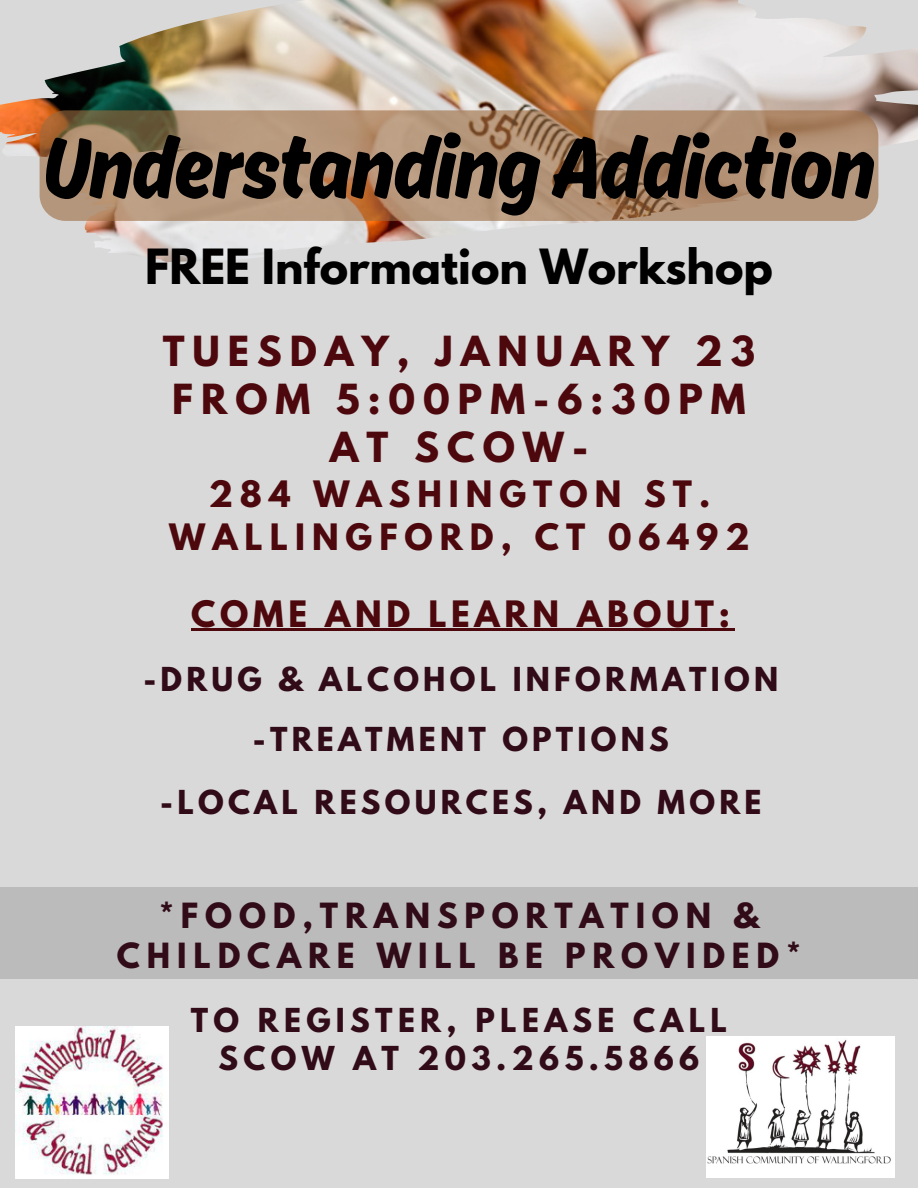
<style>
.page{position:relative;width:918px;height:1188px;background:#d9d9d9}
.page>*{position:absolute;margin:0;border:0;box-sizing:border-box;transform-origin:0 0}
.t1{font:91.95px "Ahkio";letter-spacing:-.01em;color:#000}
.t2{font:700 43.05px "League Spartan";color:#000}
.t3{font:700 36.75px "League Spartan";letter-spacing:.215em;color:#4d080d}
.t4{font:700 32.25px "League Spartan";letter-spacing:.215em;color:#4d080d}
.t5{font:700 32.25px "League Spartan";letter-spacing:.145em;color:#4d080d}
.t6{font:700 30.75px "League Spartan";letter-spacing:.22em;color:#310b17}
.t7{font:700 29.25px "League Spartan";letter-spacing:.145em;color:#310b17}
.t8{font:700 29.25px "League Spartan";letter-spacing:.18em;color:#310b17}
</style>
<div class="page">
<img style="left:0;top:0;width:918px;height:262px">
<hr style="left:191px;top:629px;width:544px;height:2px;background:#4d080d">
<div style="left:0;top:888px;width:918px;height:91px;background:#bbb"></div>
<img style="left:707px;top:1036px;width:188px;height:142px">
<img style="left:15px;top:1026px;width:153px;height:152px">
<div style="left:40px;top:110px;width:838px;height:111px;background:#9d6c40;border-radius:26px;opacity:.61"></div>
<p class="t1" style="left:43px;top:112px;width:834px">UnderstandingAddiction</p>
<p class="t2" style="left:145px;top:245px;width:629px">FREE Information Workshop</p>
<p class="t3" style="left:163px;top:333px;width:594px">TUESDAY, JANUARY 23</p>
<p class="t3" style="left:172px;top:381px;width:575px">FROM 5:00PM-6:30PM</p>
<p class="t3" style="left:330px;top:429px;width:260px">AT SCOW-</p>
<p class="t4" style="left:209px;top:478px;width:503px">284 WASHINGTON ST.</p>
<p class="t4" style="left:169px;top:521px;width:582px">WALLINGFORD, CT 06492</p>
<p class="t5" style="left:191px;top:598px;width:540px">COME AND LEARN ABOUT:</p>
<p class="t7" style="left:143px;top:664px;width:636px">-DRUG &amp; ALCOHOL INFORMATION</p>
<p class="t7" style="left:253px;top:725px;width:417px">-TREATMENT OPTIONS</p>
<p class="t7" style="left:160px;top:788px;width:603px">-LOCAL RESOURCES, AND MORE</p>
<p class="t6" style="left:159px;top:900px;width:601px">*FOOD,TRANSPORTATION &amp;</p>
<p class="t6" style="left:117px;top:941px;width:686px">CHILDCARE WILL BE PROVIDED*</p>
<p class="t8" style="left:191px;top:1006px;width:538px">TO REGISTER, PLEASE CALL</p>
<p class="t8" style="left:219px;top:1044px;width:482px">SCOW AT 203.265.5866</p>
</div>
